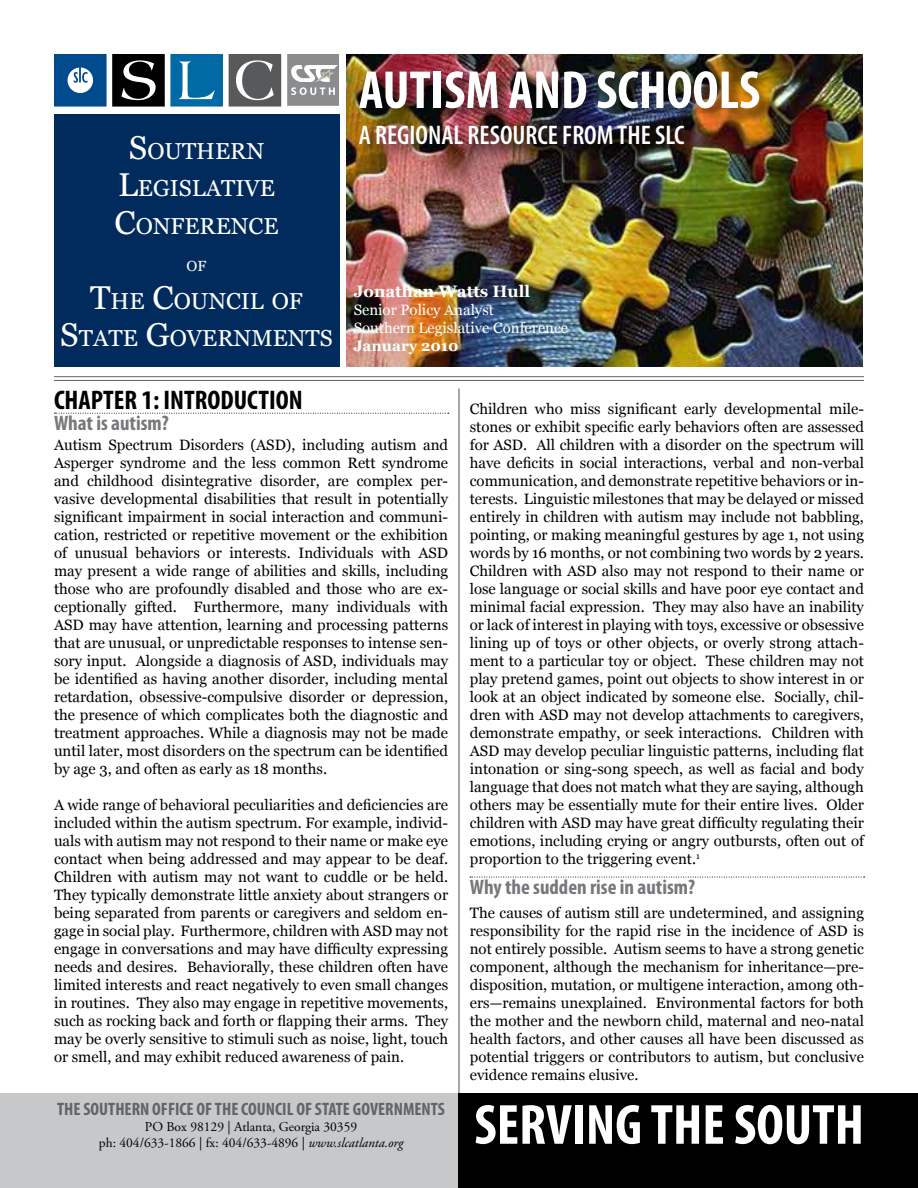
<style>
.page{position:relative;width:918px;height:1188px;background:#fff}
.page>*{position:absolute;margin:0;border:0;box-sizing:border-box;transform-origin:0 0}
.t1{font:700 condensed 57px "Myriad Pro";color:#fff}
.t2{font:700 condensed 54px "Myriad Pro";color:#fff}
.t3{font:600 condensed 27px "Myriad Pro";color:#fff}
.t4{font:700 condensed 27px "Myriad Pro";color:#000}
.t5{font:23.1px/37.5px "Georgia";color:#fff;text-align:center}
.t6{font:700 condensed 21px "Myriad Pro";color:#77787b}
.t7{font:700 condensed 18px "Myriad Pro";color:#636466}
.t8{font:700 16.5px "Georgia";color:#fff}
.t9{font:15px/18px "Georgia";color:#000;text-align:justify}
.t10{font:15px/18px "Georgia";color:#fff}
.t11{font:700 15px "Georgia";color:#fff}
.t12{font:14.7px "Georgia";color:#fff}
.t13{font:13.5px/16.2px "Adobe Garamond Pro";color:#000;text-align:center}
.s1{font-size:33px}
.s2{font-style:italic}
</style>
<div class="page">
<img style="left:347px;top:54px;width:516px;height:312px">
<div style="left:357px;top:69px;width:416px;height:89px;background:#000;opacity:.55"></div>
<hr style="left:458px;top:388px;width:2px;height:758px;background:#636466">
<div style="left:0;top:1094px;width:464px;height:94px;background:#c7c8ca"></div>
<div style="left:458px;top:1094px;width:460px;height:94px;background:#000"></div>
<hr style="left:54px;top:376px;width:810px;height:1px;background:#636466">
<hr style="left:54px;top:380px;width:810px;height:1px;background:#636466">
<svg style="left:54px;top:413px;width:395px;height:1px"></svg>
<svg style="left:470px;top:877px;width:395px;height:1px"></svg>
<div style="left:54px;top:114px;width:285px;height:252px;background:#002b5c"></div>
<svg style="left:287px;top:54px;width:52px;height:52px"></svg>
<svg style="left:229px;top:54px;width:52px;height:53px;background:#6d6d6f"></svg>
<svg style="left:54px;top:54px;width:169px;height:53px"></svg>
<h3 class="t5" style="left:115px;top:132px;width:165px"><span class="s1">S</span>OUTHERN<br><span class="s1">L</span>EGISLATIVE<br><span class="s1">C</span>ONFERENCE</h3>
<p class="t12" style="left:187px;top:258px;width:21px">OF</p>
<h3 class="t5" style="left:60px;top:282px;width:272px"><span class="s1">T</span>HE <span class="s1">C</span>OUNCIL OF<br><span class="s1">S</span>TATE <span class="s1">G</span>OVERNMENTS</h3>
<h2 class="t2" style="left:359px;top:56px;width:403px">AUTISM AND SCHOOLS</h2>
<h3 class="t3" style="left:359px;top:118px;width:327px">A REGIONAL RESOURCE FROM THE SLC</h3>
<p class="t8" style="left:354px;top:282px;width:178px">Jonathan Watts Hull</p>
<p class="t10" style="left:354px;top:301px;width:216px">Senior Policy Analyst<br>Southern Legislative Conference</p>
<p class="t11" style="left:354px;top:338px;width:107px">January 2010</p>
<h3 class="t4" style="left:54px;top:383px;width:250px">CHAPTER 1: INTRODUCTION</h3>
<h3 class="t6" style="left:54px;top:410px;width:116px">What is autism?</h3>
<p class="t9" style="left:54px;top:436px;width:396px">Autism Spectrum Disorders (ASD), including autism and Asperger syndrome and the less common Rett syndrome and childhood disintegrative disorder, are complex per&shy;vasive developmental disabilities that result in potentially significant impairment in social interaction and communi&shy;cation, restricted or repetitive movement or the exhibition of unusual behaviors or interests. Individuals with ASD may present a wide range of abilities and skills, including those who are profoundly disabled and those who are ex&shy;ceptionally gifted. Furthermore, many individuals with ASD may have attention, learning and processing patterns that are unusual, or unpredictable responses to intense sen&shy;sory input. Alongside a diagnosis of ASD, individuals may be identified as having another disorder, including mental retardation, obsessive-compulsive disorder or depression, the presence of which complicates both the diagnostic and treatment approaches. While a diagnosis may not be made until later, most disorders on the spectrum can be identified by age 3, and often as early as 18 months.</p>
<p class="t9" style="left:54px;top:796px;width:396px">A wide range of behavioral peculiarities and deficiencies are included within the autism spectrum. For example, individ&shy;uals with autism may not respond to their name or make eye contact when being addressed and may appear to be deaf.<br>Children with autism may not want to cuddle or be held.<br>They typically demonstrate little anxiety about strangers or being separated from parents or caregivers and seldom en&shy;gage in social play. Furthermore, children with ASD may not engage in conversations and may have difficulty expressing needs and desires. Behaviorally, these children often have limited interests and react negatively to even small changes in routines. They also may engage in repetitive movements, such as rocking back and forth or flapping their arms. They may be overly sensitive to stimuli such as noise, light, touch or smell, and may exhibit reduced awareness of pain.</p>
<p class="t7" style="left:57px;top:1097px;width:389px">THE SOUTHERN OFFICE OF THE COUNCIL OF STATE GOVERNMENTS</p>
<p class="t13" style="left:99px;top:1119px;width:306px">PO Box 98129 | Atlanta, Georgia 30359<br>ph: 404/633-1866 | fx: 404/633-4896 | <span class="s2">www.slcatlanta.org</span></p>
<p class="t9" style="left:470px;top:400px;width:396px">Children who miss significant early developmental mile&shy;stones or exhibit specific early behaviors often are assessed for ASD. All children with a disorder on the spectrum will have deficits in social interactions, verbal and non-verbal communication, and demonstrate repetitive behaviors or in&shy;terests. Linguistic milestones that may be delayed or missed entirely in children with autism may include not babbling, pointing, or making meaningful gestures by age 1, not using words by 16 months, or not combining two words by 2 years.<br>Children with ASD also may not respond to their name or lose language or social skills and have poor eye contact and minimal facial expression. They may also have an inability or lack of interest in playing with toys, excessive or obsessive lining up of toys or other objects, or overly strong attach&shy;ment to a particular toy or object. These children may not play pretend games, point out objects to show interest in or look at an object indicated by someone else. Socially, chil&shy;dren with ASD may not develop attachments to caregivers, demonstrate empathy, or seek interactions. Children with ASD may develop peculiar linguistic patterns, including flat intonation or sing-song speech, as well as facial and body language that does not match what they are saying, although others may be essentially mute for their entire lives. Older children with ASD may have great difficulty regulating their emotions, including crying or angry outbursts, often out of proportion to the triggering event.<sup>1</sup></p>
<h3 class="t6" style="left:470px;top:874px;width:227px">Why the sudden rise in autism?</h3>
<p class="t9" style="left:470px;top:904px;width:396px">The causes of autism still are undetermined, and assigning responsibility for the rapid rise in the incidence of ASD is not entirely possible. Autism seems to have a strong genetic component, although the mechanism for inheritance—pre&shy;disposition, mutation, or multigene interaction, among oth&shy;ers—remains unexplained. Environmental factors for both the mother and the newborn child, maternal and neo-natal health factors, and other causes all have been discussed as potential triggers or contributors to autism, but conclusive evidence remains elusive.</p>
<h1 class="t1" style="left:474px;top:1089px;width:391px">SERVING THE SOUTH</h1>
</div>
